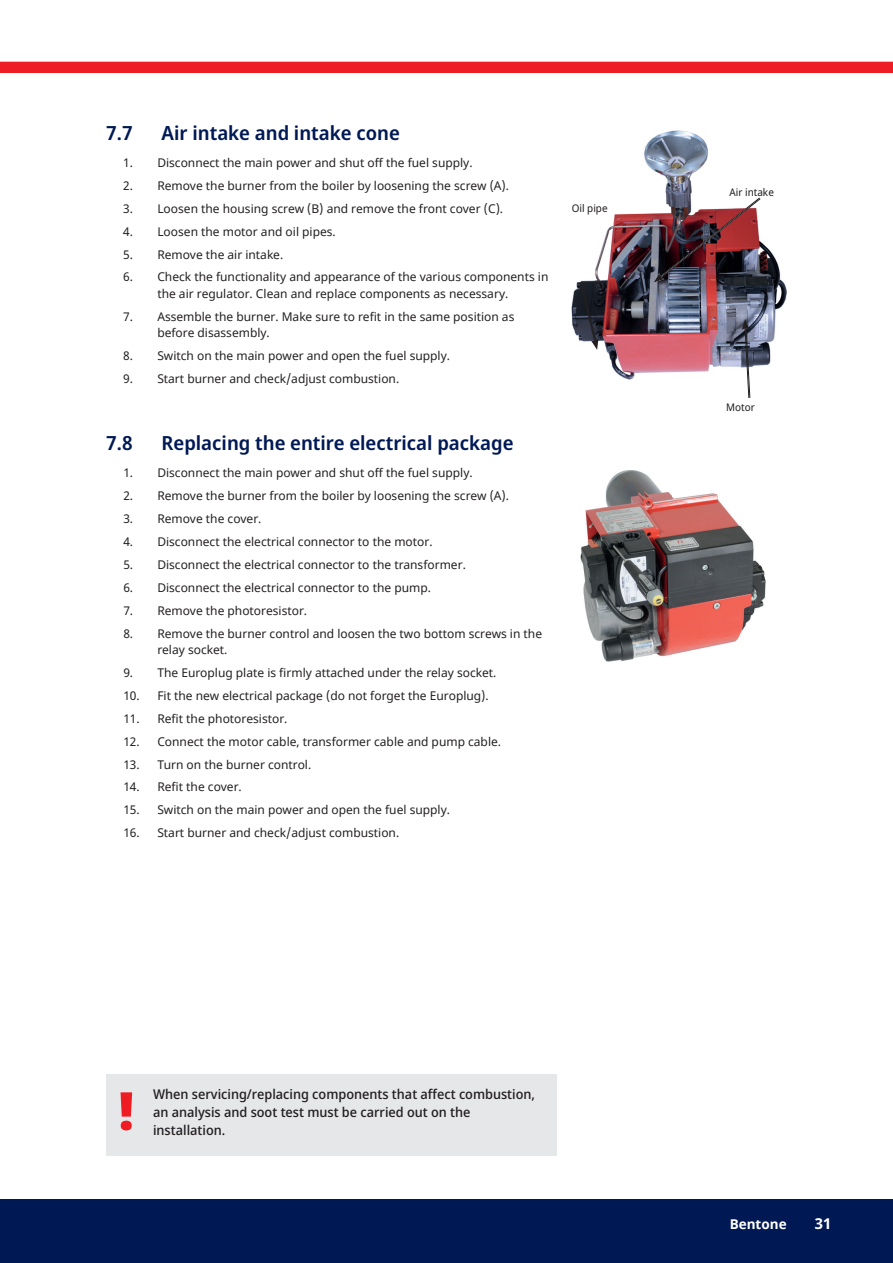
<style>
.page{position:relative;width:893px;height:1263px;background:#fff}
.page>*{position:absolute;margin:0;border:0;box-sizing:border-box;transform-origin:0 0}
.t1{font:900 52.5px "Noto Sans Display";color:#ee1d23}
.t2{font:600 19.5px "Noto Sans Display";color:#001954}
.t3{font:700 15px "Noto Sans";color:#fff}
.t4{font:500 13.5px/18px "Noto Sans Display";color:#231f20}
.t5{font:700 13.5px "Noto Sans";color:#fff}
.t6{font:12px/16.5px "Noto Sans";color:#231f20}
.t7{font:10.5px "Noto Sans Display";color:#231f20}
</style>
<div class="page">
<div style="left:0;top:1199px;width:893px;height:64px;background:#001954"></div>
<div style="left:0;top:62px;width:893px;height:11px;background:#ee1d23"></div>
<img style="left:572px;top:131px;width:215px;height:248px">
<svg style="left:742px;top:319px;width:8px;height:79px"></svg>
<svg style="left:580px;top:281px;width:18px;height:69px"></svg>
<img style="left:654px;top:196px;width:108px;height:87px">
<img style="left:580px;top:470px;width:185px;height:191px">
<div style="left:106px;top:1074px;width:451px;height:82px;background:#e6e7e9"></div>
<h2 class="t2" style="left:106px;top:125px;width:28px">7.7</h2>
<h2 class="t2" style="left:162px;top:125px;width:240px">Air intake and intake cone</h2>
<p class="t6" style="left:123px;top:155px;width:351px">1. Disconnect the main power and shut off the fuel supply.</p>
<p class="t6" style="left:123px;top:178px;width:387px">2. Remove the burner from the boiler by loosening the screw (A).</p>
<p class="t6" style="left:123px;top:201px;width:381px">3. Loosen the housing screw (B) and remove the front cover (C).</p>
<p class="t6" style="left:123px;top:223px;width:214px">4. Loosen the motor and oil pipes.</p>
<p class="t6" style="left:123px;top:246px;width:161px">5. Remove the air intake.</p>
<p class="t6" style="left:123px;top:269px;width:427px;text-align:center">6. Check the functionality and appearance of the various components in the air regulator. Clean and replace components as necessary.</p>
<p class="t6" style="left:157px;top:309px;width:359px;text-indent:-34px">7. Assemble the burner. Make sure to refit in the same position as before disassembly.</p>
<p class="t6" style="left:123px;top:348px;width:328px">8. Switch on the main power and open the fuel supply.</p>
<p class="t6" style="left:123px;top:371px;width:277px">9. Start burner and check/adjust combustion.</p>
<h2 class="t2" style="left:106px;top:435px;width:28px">7.8</h2>
<h2 class="t2" style="left:162px;top:429px;width:353px">Replacing the entire electrical package</h2>
<p class="t6" style="left:123px;top:465px;width:351px">1. Disconnect the main power and shut off the fuel supply.</p>
<p class="t6" style="left:123px;top:489px;width:387px">2. Remove the burner from the boiler by loosening the screw (A).</p>
<p class="t6" style="left:123px;top:511px;width:140px">3. Remove the cover.</p>
<p class="t6" style="left:123px;top:534px;width:311px">4. Disconnect the electrical connector to the motor.</p>
<p class="t6" style="left:123px;top:557px;width:344px">5. Disconnect the electrical connector to the transformer.</p>
<p class="t6" style="left:123px;top:580px;width:309px">6. Disconnect the electrical connector to the pump.</p>
<p class="t6" style="left:123px;top:603px;width:185px">7. Remove the photoresistor.</p>
<p class="t6" style="left:157px;top:626px;width:386px;text-indent:-34px">8. Remove the burner control and loosen the two bottom screws in the relay socket.</p>
<p class="t6" style="left:123px;top:665px;width:375px">9. The Europlug plate is firmly attached under the relay socket.</p>
<p class="t6" style="left:123px;top:688px;width:367px">10. Fit the new electrical package (do not forget the Europlug).</p>
<p class="t6" style="left:123px;top:711px;width:166px">11. Refit the photoresistor.</p>
<p class="t6" style="left:123px;top:733px;width:379px">12. Connect the motor cable, transformer cable and pump cable.</p>
<p class="t6" style="left:123px;top:756px;width:189px">13. Turn on the burner control.</p>
<p class="t6" style="left:123px;top:779px;width:120px">14. Refit the cover.</p>
<p class="t6" style="left:123px;top:802px;width:328px">15. Switch on the main power and open the fuel supply.</p>
<p class="t6" style="left:123px;top:825px;width:277px">16. Start burner and check/adjust combustion.</p>
<p class="t7" style="left:572px;top:204px;width:37px">Oil pipe</p>
<h1 class="t1" style="left:119px;top:1090px;width:16px">!</h1>
<p class="t4" style="left:153px;top:1085px;width:384px">When servicing/replacing components that affect combustion, an analysis and soot test must be carried out on the installation.</p>
<p class="t7" style="left:729px;top:185px;width:46px">Air intake</p>
<p class="t7" style="left:726px;top:403px;width:30px">Motor</p>
<p class="t5" style="left:730px;top:1219px;width:58px">Bentone</p>
<p class="t3" style="left:815px;top:1218px;width:18px">31</p>
</div>
